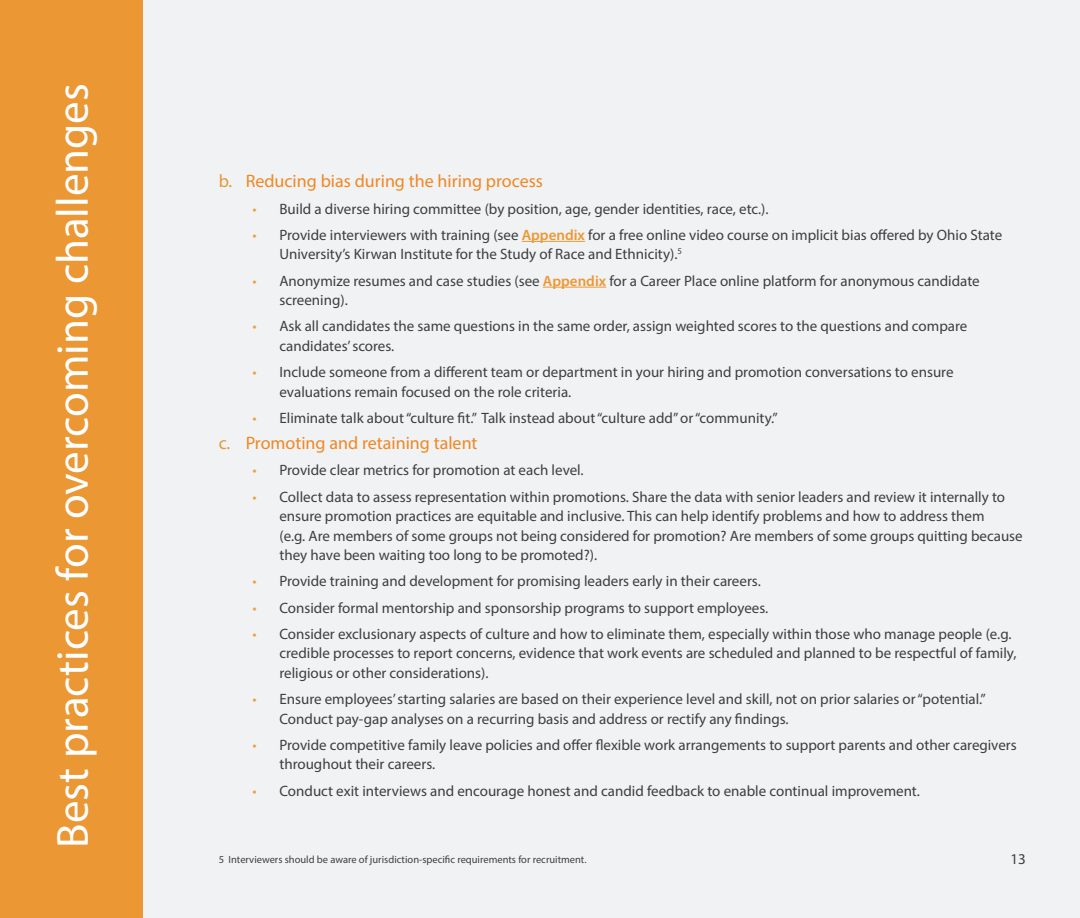
<style>
.page{position:relative;width:1080px;height:918px;background:#fff}
.page>*{position:absolute;margin:0;border:0;box-sizing:border-box;transform-origin:0 0}
.t1{font:45px "Myriad Pro";color:#fff}
.t2{font:18px "Myriad Pro";color:#f08721}
.t3{font:15px/19.5px "Myriad Pro";color:#3e3e3f}
.t4{font:10.5px "Myriad Pro";color:#3e3e3f}
.s1{color:#ea9734}
.s2{color:#eca048}
.s3{font-weight:600;color:#ec9833}
</style>
<div class="page">
<div style="left:143px;top:0;width:937px;height:918px;background:#f0f2f4"></div>
<hr style="left:522px;top:241px;width:63px;height:1px;background:#ec9833">
<hr style="left:543px;top:287px;width:63px;height:1px;background:#ec9833">
<div style="left:0;top:0;width:143px;height:918px;background:#ea9734"></div>
<p class="t1" style="left:45px;top:848px;width:766px;rotate:-90deg">Best practices for overcoming challenges</p>
<p class="t2" style="left:219px;top:170px;width:326px"><span class="s1">b.</span> Reducing bias during the hiring process</p>
<p class="t3" style="left:252px;top:199px;width:518px"><span class="s2">•</span> Build a diverse hiring committee (by position, age, gender identities, race, etc.).</p>
<p class="t3" style="left:279px;top:225px;width:724px;text-indent:-27px"><span class="s2">•</span> Provide interviewers with training (see <span class="s3">Appendix</span> for a free online video course on implicit bias offered by Ohio State<br>University’s Kirwan Institute for the Study of Race and Ethnicity).<sup>5</sup></p>
<p class="t3" style="left:279px;top:271px;width:702px;text-indent:-27px"><span class="s2">•</span> Anonymize resumes and case studies (see <span class="s3">Appendix</span> for a Career Place online platform for anonymous candidate screening).</p>
<p class="t3" style="left:279px;top:316px;width:689px;text-indent:-27px"><span class="s2">•</span> Ask all candidates the same questions in the same order, assign weighted scores to the questions and compare candidates’ scores.</p>
<p class="t3" style="left:279px;top:362px;width:676px;text-indent:-27px"><span class="s2">•</span> Include someone from a different team or department in your hiring and promotion conversations to ensure evaluations remain focused on the role criteria.</p>
<p class="t3" style="left:252px;top:408px;width:527px"><span class="s2">•</span> Eliminate talk about “culture fit.” Talk instead about “culture add” or “community.”</p>
<p class="t2" style="left:219px;top:432px;width:260px"><span class="s1">c.</span> Promoting and retaining talent</p>
<p class="t3" style="left:252px;top:460px;width:333px"><span class="s2">•</span> Provide clear metrics for promotion at each level.</p>
<p class="t3" style="left:279px;top:487px;width:745px;text-indent:-27px"><span class="s2">•</span> Collect data to assess representation within promotions. Share the data with senior leaders and review it internally to ensure promotion practices are equitable and inclusive. This can help identify problems and how to address them<br>(e.g. Are members of some groups not being considered for promotion? Are members of some groups quitting because they have been waiting too long to be promoted?).</p>
<p class="t3" style="left:252px;top:571px;width:510px"><span class="s2">•</span> Provide training and development for promising leaders early in their careers.</p>
<p class="t3" style="left:252px;top:598px;width:517px"><span class="s2">•</span> Consider formal mentorship and sponsorship programs to support employees.</p>
<p class="t3" style="left:279px;top:624px;width:739px;text-indent:-27px"><span class="s2">•</span> Consider exclusionary aspects of culture and how to eliminate them, especially within those who manage people (e.g. credible processes to report concerns, evidence that work events are scheduled and planned to be respectful of family, religious or other considerations).</p>
<p class="t3" style="left:279px;top:689px;width:708px;text-indent:-27px"><span class="s2">•</span> Ensure employees’ starting salaries are based on their experience level and skill, not on prior salaries or “potential.”<br>Conduct pay-gap analyses on a recurring basis and address or rectify any findings.</p>
<p class="t3" style="left:279px;top:735px;width:739px;text-indent:-27px"><span class="s2">•</span> Provide competitive family leave policies and offer flexible work arrangements to support parents and other caregivers throughout their careers.</p>
<p class="t3" style="left:252px;top:781px;width:669px"><span class="s2">•</span> Conduct exit interviews and encourage honest and candid feedback to enable continual improvement.</p>
<p class="t4" style="left:219px;top:853px;width:369px">5 Interviewers should be aware of jurisdiction-specific requirements for recruitment.</p>
<p class="t3" style="left:1011px;top:849px;width:17px">13</p>
</div>
